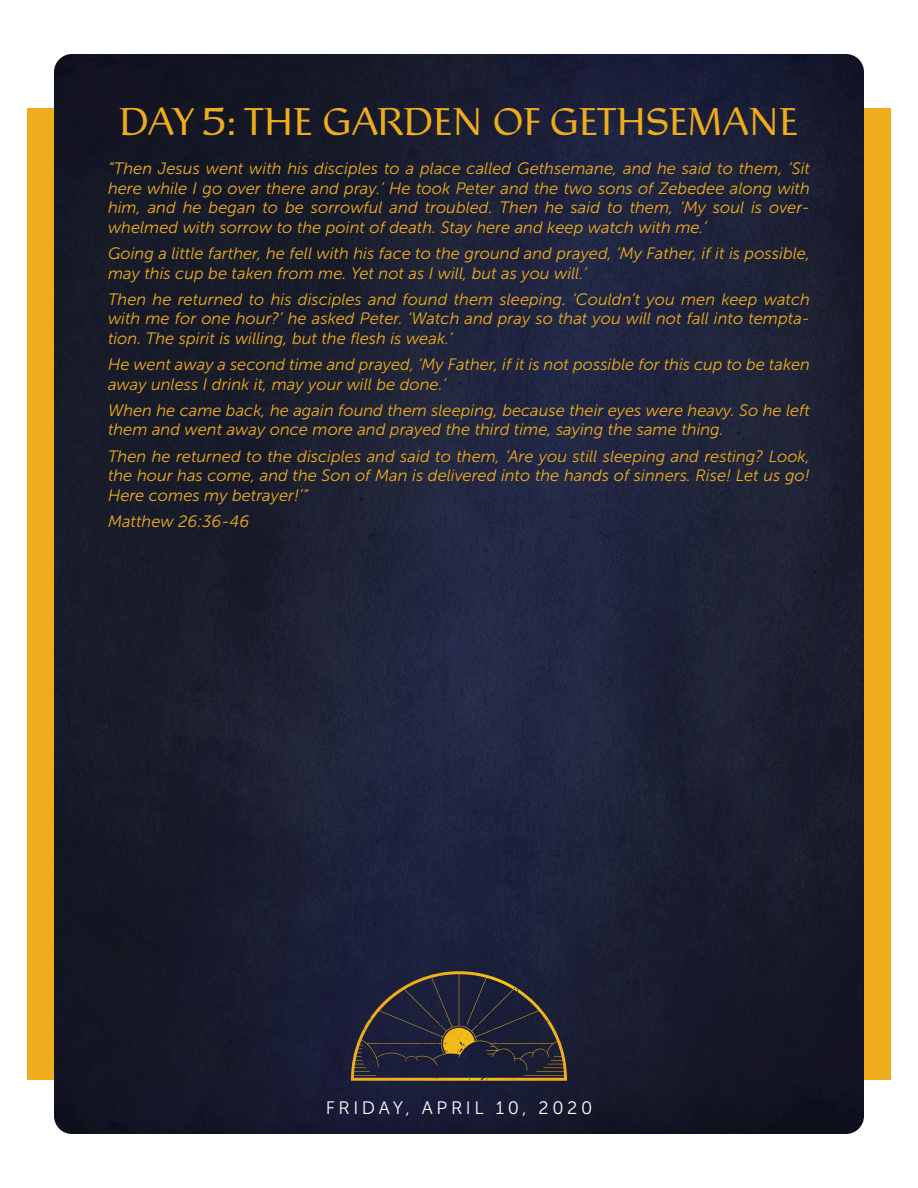
<style>
.page{position:relative;width:918px;height:1188px;background:#fff}
.page>*{position:absolute;margin:0;border:0;box-sizing:border-box;transform-origin:0 0}
.t1{font:34.5px "Rieven Uncial";color:#efac1c}
.devo_white{font:18px "Museo Sans 300";letter-spacing:.2em;color:#fff}
.verse-easter{font:italic 16.5px/19.5px "Museo Sans 300";color:#efac1c;text-align:justify}
</style>
<div class="page">
<div style="left:27px;top:108px;width:864px;height:972px;background:#efac1c"></div>
<img style="left:54px;top:54px;width:810px;height:1080px">
<svg style="left:351px;top:971px;width:216px;height:110px"></svg>
<p class="t1" style="left:120px;top:97px;width:680px">DAY 5: THE GARDEN OF GETHSEMANE</p>
<p class="verse-easter" style="left:108px;top:159px;width:704px">“Then Jesus went with his disciples to a place called Gethsemane, and he said to them, ‘Sit here while I go over there and pray.’ He took Peter and the two sons of Zebedee along with him, and he began to be sorrowful and troubled. Then he said to them, ‘My soul is over&shy;whelmed with sorrow to the point of death. Stay here and keep watch with me.’</p>
<p class="verse-easter" style="left:108px;top:244px;width:704px">Going a little farther, he fell with his face to the ground and prayed, ‘My Father, if it is possible, may this cup be taken from me. Yet not as I will, but as you will.’</p>
<p class="verse-easter" style="left:108px;top:290px;width:704px">Then he returned to his disciples and found them sleeping. ‘Couldn’t you men keep watch with me for one hour?’ he asked Peter. ‘Watch and pray so that you will not fall into tempta&shy;tion. The spirit is willing, but the flesh is weak.’</p>
<p class="verse-easter" style="left:108px;top:355px;width:704px">He went away a second time and prayed, ‘My Father, if it is not possible for this cup to be taken away unless I drink it, may your will be done.’</p>
<p class="verse-easter" style="left:108px;top:401px;width:704px">When he came back, he again found them sleeping, because their eyes were heavy. So he left them and went away once more and prayed the third time, saying the same thing.</p>
<p class="verse-easter" style="left:108px;top:446px;width:704px">Then he returned to the disciples and said to them, ‘Are you still sleeping and resting? Look, the hour has come, and the Son of Man is delivered into the hands of sinners. Rise! Let us go!<br>Here comes my betrayer!’”</p>
<p class="verse-easter" style="left:108px;top:512px;width:143px">Matthew 26:36-46</p>
<p class="devo_white" style="left:326px;top:1098px;width:268px">FRIDAY, APRIL 10, 2020</p>
</div>
